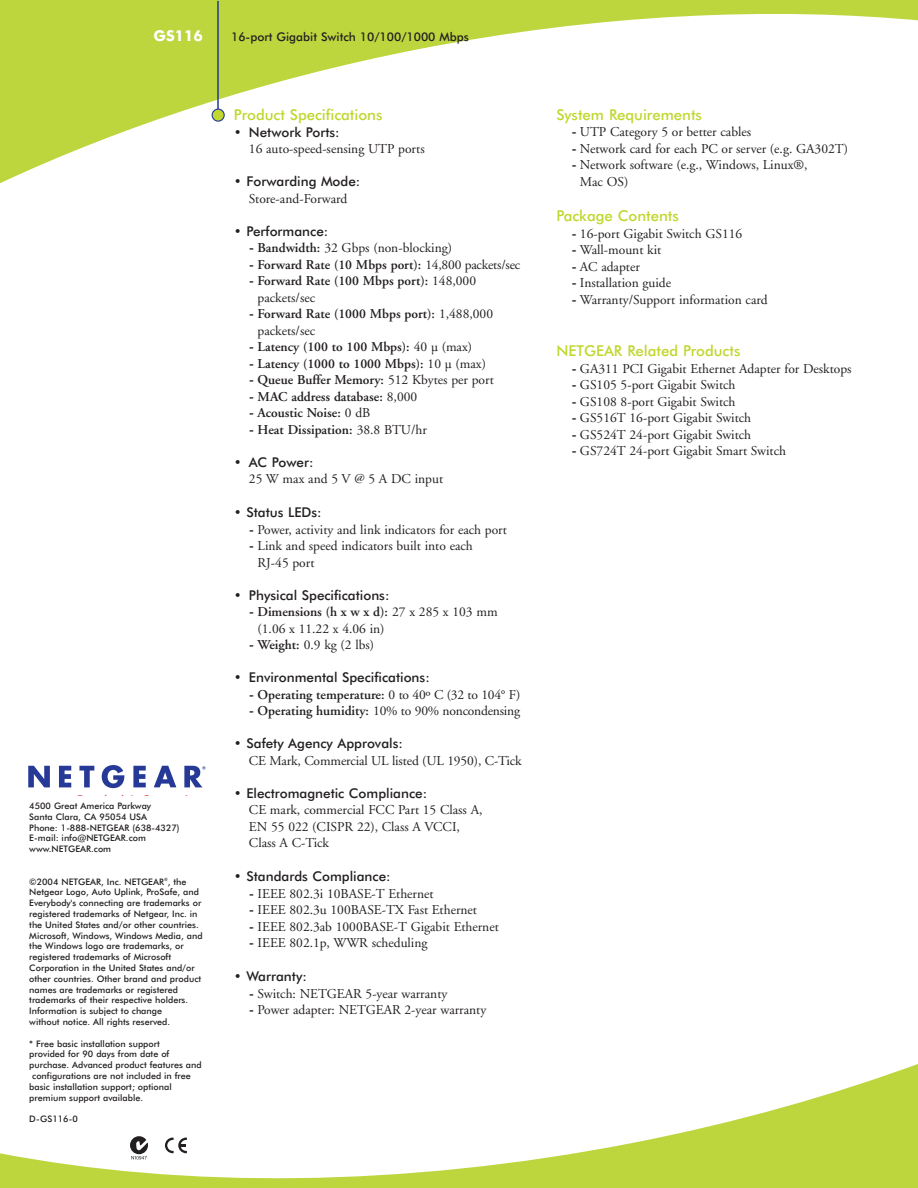
<style>
.page{position:relative;width:918px;height:1188px;background:#fff}
.page>*{position:absolute;margin:0;border:0;box-sizing:border-box;transform-origin:0 0}
.t1{font:500 18.3px "Palatino";color:#231f20}
.t2{font:500 15px "Futura BT";color:#c1d72f}
.t3{font:700 15px "Futura BT";color:#fff}
.t4{font:13.5px/16.5px "Adobe Garamond";color:#231f20}
.t5{font:600 13.5px/16.5px "Adobe Garamond";color:#231f20}
.t6{font:500 13.5px "Futura BT";color:#231f20}
.t7{font:500 12px "Futura BT";color:#231f20}
.t8{font:700 condensed 10.8px "Futura BT";color:#231f20;scale:.81 1}
.t9{font:700 condensed 10.35px "Futura BT";color:#231f20;scale:.81 1}
.t10{font:500 9px/10.8px "Futura BT";color:#231f20}
.t11{font:700 condensed 5.1px "Futura BT";color:#231f20}
.t12{font:700 condensed 4.95px "Futura BT";color:#231f20}
.t13{font:500 4.95px "Futura BT";color:#231f20}
.s1{font-family:"Futura BT";font-weight:500}
.s2{font-weight:600}
.s3{font-weight:400}
</style>
<div class="page">
<svg style="left:0;top:0;width:918px;height:183px"></svg>
<svg style="left:0;top:1064px;width:918px;height:124px"></svg>
<svg style="left:28px;top:766px;width:22px;height:21px"></svg>
<svg style="left:59px;top:766px;width:12px;height:21px"></svg>
<svg style="left:79px;top:766px;width:15px;height:21px"></svg>
<svg style="left:133px;top:766px;width:13px;height:21px"></svg>
<svg style="left:154px;top:766px;width:22px;height:21px"></svg>
<svg style="left:184px;top:766px;width:22px;height:21px"></svg>
<hr style="left:217px;top:1px;width:2px;height:114px;background:#263996">
<svg style="left:212px;top:109px;width:13px;height:13px"></svg>
<div style="left:28px;top:801px;width:180px;height:325px;background:#fff"></div>
<div style="left:121px;top:1132px;width:75px;height:29px;background:#fff"></div>
<svg style="left:165px;top:1138px;width:22px;height:15px"></svg>
<svg style="left:130px;top:1136px;width:18px;height:24px"></svg>
<svg style="left:102px;top:765px;width:22px;height:23px"></svg>
<svg style="left:234px;top:1064px;width:2px;height:8px"></svg>
<p class="t3" style="left:154px;top:29px;width:51px">GS116</p>
<p class="t7" style="left:231px;top:32px;width:239px">16-port Gigabit Switch 10/100/1000 Mbps</p>
<h1 class="t1" style="left:73px;top:798px;width:38px">0336</h1>
<p class="t10" style="left:29px;top:801px;width:152px">4500 Great America Parkway<br>Santa Clara, CA 95054 USA<br>Phone: 1-888-NETGEAR (638-4327)<br>E-mail: info@NETGEAR.com www.NETGEAR.com</p>
<p class="t10" style="left:29px;top:877px;width:175px">©2004 NETGEAR, Inc. NETGEAR<sup>®</sup>, the Netgear Logo, Auto Uplink, ProSafe, and Everybody's connecting are trademarks or registered trademarks of Netgear, Inc. in the United States and/or other countries.<br>Microsoft, Windows, Windows Media, and the Windows logo are trademarks, or registered trademarks of Microsoft Corporation in the United States and/or other countries. Other brand and product names are trademarks or registered trademarks of their respective holders.<br>Information is subject to change<br>without notice. All rights reserved.</p>
<p class="t10" style="left:29px;top:1039px;width:132px">* Free basic installation support</p>
<p class="t10" style="left:29px;top:1050px;width:142px">provided for 90 days from date of</p>
<p class="t10" style="left:29px;top:1060px;width:174px">purchase. Advanced product features and</p>
<p class="t10" style="left:32px;top:1071px;width:160px">configurations are not included in free</p>
<p class="t10" style="left:29px;top:1082px;width:144px">basic installation support; optional</p>
<p class="t10" style="left:29px;top:1093px;width:115px">premium support available.</p>
<p class="t10" style="left:29px;top:1114px;width:50px">D-GS116-0</p>
<p class="t9" style="left:110px;top:961px;width:7px">U</p>
<p class="t12" style="left:111px;top:970px;width:9px">®<sup>L</sup></p>
<p class="t8" style="left:63px;top:963px;width:7px">U</p>
<p class="t11" style="left:64px;top:972px;width:10px">®<sup>L</sup></p>
<p class="t13" style="left:105px;top:975px;width:6px">©</p>
<h1 class="t1" style="left:188px;top:1058px;width:38px">0560</h1>
<p class="t2" style="left:234px;top:109px;width:150px">Product Specifications</p>
<p class="t6" style="left:234px;top:126px;width:107px">• Network Ports:</p>
<p class="t4" style="left:249px;top:142px;width:177px">16 auto-speed-sensing UTP ports</p>
<p class="t6" style="left:234px;top:176px;width:128px">• Forwarding Mode:</p>
<p class="t4" style="left:249px;top:191px;width:100px">Store-and-Forward</p>
<p class="t6" style="left:234px;top:225px;width:96px">• Performance:</p>
<p class="t4" style="left:249px;top:241px;width:205px"><span class="s1">-</span> <span class="s2">Bandwidth:</span> 32 Gbps (non-blocking)</p>
<p class="t5" style="left:249px;top:257px;width:273px"><span class="s1">-</span> Forward Rate (10 Mbps port): <span class="s3">14,800 packets/sec</span></p>
<p class="t5" style="left:258px;top:274px;width:220px;text-indent:-9px"><span class="s1">-</span> Forward Rate (100 Mbps port): <span class="s3">148,000 packets/sec</span></p>
<p class="t5" style="left:258px;top:307px;width:237px;text-indent:-9px"><span class="s1">-</span> Forward Rate (1000 Mbps port): <span class="s3">1,488,000 packets/sec</span></p>
<p class="t5" style="left:249px;top:340px;width:225px"><span class="s1">-</span> Latency (100 to 100 Mbps): <span class="s3">40 µ (max)</span></p>
<p class="t5" style="left:249px;top:356px;width:239px"><span class="s1">-</span> Latency (1000 to 1000 Mbps): <span class="s3">10 µ (max)</span></p>
<p class="t5" style="left:249px;top:373px;width:246px"><span class="s1">-</span> Queue Buffer Memory: <span class="s3">512 Kbytes per port</span></p>
<p class="t5" style="left:249px;top:389px;width:170px"><span class="s1">-</span> MAC address database: <span class="s3">8,000</span></p>
<p class="t5" style="left:249px;top:406px;width:123px"><span class="s1">-</span> Acoustic Noise: <span class="s3">0 dB</span></p>
<p class="t5" style="left:249px;top:422px;width:179px"><span class="s1">-</span> Heat Dissipation: <span class="s3">38.8 BTU/hr</span></p>
<p class="t6" style="left:234px;top:456px;width:81px">• AC Power:</p>
<p class="t4" style="left:249px;top:472px;width:196px">25 W max and 5 V @ 5 A DC input</p>
<p class="t6" style="left:234px;top:507px;width:89px">• Status LEDs:</p>
<p class="t4" style="left:249px;top:522px;width:260px"><span class="s1">-</span> Power, activity and link indicators for each port</p>
<p class="t4" style="left:258px;top:539px;width:217px;text-indent:-9px"><span class="s1">-</span> Link and speed indicators built into each<br>RJ-45 port</p>
<p class="t6" style="left:234px;top:590px;width:157px">• Physical Specifications:</p>
<p class="t4" style="left:258px;top:605px;width:242px;text-indent:-9px"><span class="s1">-</span> <span class="s2">Dimensions (h x w x d):</span> 27 x 285 x 103 mm (1.06 x 11.22 x 4.06 in)</p>
<p class="t4" style="left:249px;top:638px;width:127px"><span class="s1">-</span> <span class="s2">Weight:</span> 0.9 kg (2 lbs)</p>
<p class="t6" style="left:234px;top:672px;width:197px">• Environmental Specifications:</p>
<p class="t5" style="left:249px;top:687px;width:273px"><span class="s1">-</span> Operating temperature: <span class="s3">0 to 40º C (32 to 104° F)</span></p>
<p class="t4" style="left:249px;top:704px;width:273px"><span class="s1">-</span> <span class="s2">Operating humidity:</span> 10% to 90% noncondensing</p>
<p class="t6" style="left:234px;top:738px;width:170px">• Safety Agency Approvals:</p>
<p class="t4" style="left:249px;top:753px;width:274px">CE Mark, Commercial UL listed (UL 1950), C-Tick</p>
<p class="t6" style="left:234px;top:788px;width:195px">• Electromagnetic Compliance:</p>
<p class="t4" style="left:249px;top:803px;width:235px">CE mark, commercial FCC Part 15 Class A,<br>EN 55 022 (CISPR 22), Class A VCCI,<br>Class A C-Tick</p>
<p class="t6" style="left:234px;top:871px;width:158px">• Standards Compliance:</p>
<p class="t4" style="left:249px;top:887px;width:186px"><span class="s1">-</span> IEEE 802.3i 10BASE-T Ethernet</p>
<p class="t4" style="left:249px;top:903px;width:230px"><span class="s1">-</span> IEEE 802.3u 100BASE-TX Fast Ethernet</p>
<p class="t4" style="left:249px;top:920px;width:251px"><span class="s1">-</span> IEEE 802.3ab 1000BASE-T Gigabit Ethernet</p>
<p class="t4" style="left:249px;top:936px;width:180px"><span class="s1">-</span> IEEE 802.1p, WWR scheduling</p>
<p class="t6" style="left:234px;top:971px;width:74px">• Warranty:</p>
<p class="t4" style="left:249px;top:987px;width:200px"><span class="s1">-</span> Switch: NETGEAR 5-year warranty</p>
<p class="t4" style="left:249px;top:1003px;width:239px"><span class="s1">-</span> Power adapter: NETGEAR 2-year warranty</p>
<p class="t2" style="left:556px;top:108px;width:147px">System Requirements</p>
<p class="t4" style="left:571px;top:125px;width:181px"><span class="s1">-</span> UTP Category 5 or better cables</p>
<p class="t4" style="left:571px;top:141px;width:278px"><span class="s1">-</span> Network card for each PC or server (e.g. GA302T)</p>
<p class="t4" style="left:580px;top:158px;width:229px;text-indent:-9px"><span class="s1">-</span> Network software (e.g., Windows, Linux®,<br>Mac OS)</p>
<p class="t2" style="left:556px;top:210px;width:124px">Package Contents</p>
<p class="t4" style="left:571px;top:226px;width:172px"><span class="s1">-</span> 16-port Gigabit Switch GS116</p>
<p class="t4" style="left:571px;top:243px;width:91px"><span class="s1">-</span> Wall-mount kit</p>
<p class="t4" style="left:571px;top:259px;width:70px"><span class="s1">-</span> AC adapter</p>
<p class="t4" style="left:571px;top:276px;width:101px"><span class="s1">-</span> Installation guide</p>
<p class="t4" style="left:571px;top:292px;width:198px"><span class="s1">-</span> Warranty/Support information card</p>
<p class="t2" style="left:556px;top:345px;width:186px">NETGEAR Related Products</p>
<p class="t4" style="left:571px;top:362px;width:282px"><span class="s1">-</span> GA311 PCI Gigabit Ethernet Adapter for Desktops</p>
<p class="t4" style="left:571px;top:378px;width:166px"><span class="s1">-</span> GS105 5-port Gigabit Switch</p>
<p class="t4" style="left:571px;top:395px;width:166px"><span class="s1">-</span> GS108 8-port Gigabit Switch</p>
<p class="t4" style="left:571px;top:411px;width:181px"><span class="s1">-</span> GS516T 16-port Gigabit Switch</p>
<p class="t4" style="left:571px;top:428px;width:181px"><span class="s1">-</span> GS524T 24-port Gigabit Switch</p>
<p class="t4" style="left:571px;top:444px;width:216px"><span class="s1">-</span> GS724T 24-port Gigabit Smart Switch</p>
</div>
